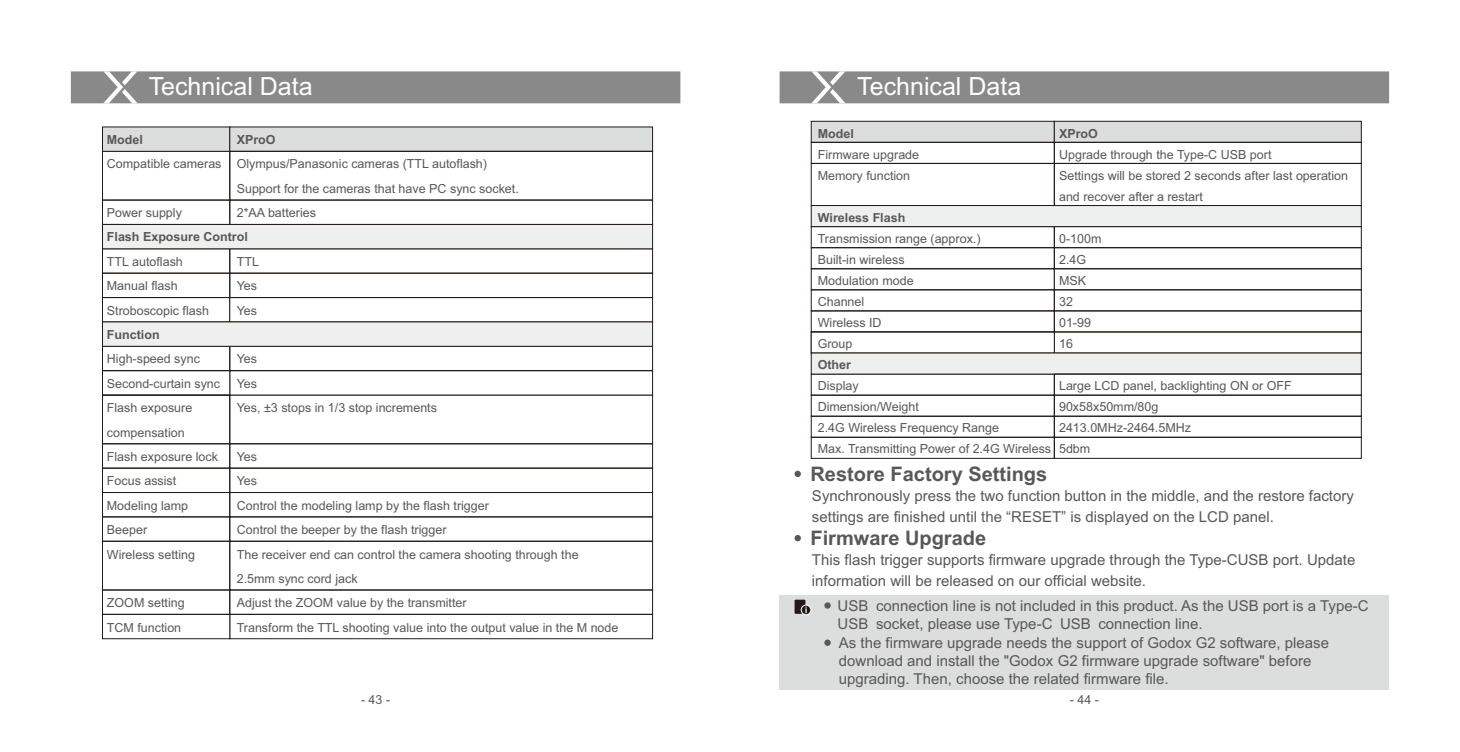
<style>
.page{position:relative;width:1460px;height:752px;background:#fff}
.page>*{position:absolute;margin:0;border:0;box-sizing:border-box;transform-origin:0 0}
.t1{font:25px "Arial";color:#fff}
.t2{font:700 20px "Arial";color:#595857}
.t3{font:15px/18px "Arial";color:#595857}
.t4{font:12.5px/24.2px "Arial";color:#595857}
.t5{font:700 12.5px "Arial";color:#595857}
</style>
<div class="page">
<div style="left:229px;top:394px;width:424px;height:50px;border:1px solid #231916"></div>
<div style="left:229px;top:589px;width:424px;height:25px;border:1px solid #231916"></div>
<svg style="left:102px;top:613px;width:551px;height:26px"></svg>
<div style="left:102px;top:589px;width:128px;height:25px;border:1px solid #231916"></div>
<svg style="left:102px;top:371px;width:551px;height:24px"></svg>
<div style="left:102px;top:200px;width:128px;height:24px;border:1px solid #231916"></div>
<div style="left:102px;top:273px;width:128px;height:25px;border:1px solid #231916"></div>
<div style="left:102px;top:346px;width:128px;height:25px;border:1px solid #231916"></div>
<div style="left:102px;top:394px;width:128px;height:50px;border:1px solid #231916"></div>
<svg style="left:102px;top:126px;width:551px;height:26px;background:#d0d0d0"></svg>
<div style="left:229px;top:151px;width:424px;height:49px;border:1px solid #231916"></div>
<div style="left:229px;top:200px;width:424px;height:24px;border:1px solid #231916"></div>
<div style="left:229px;top:273px;width:424px;height:25px;border:1px solid #231916"></div>
<div style="left:229px;top:346px;width:424px;height:25px;border:1px solid #231916"></div>
<div style="left:102px;top:443px;width:128px;height:25px;border:1px solid #231916"></div>
<div style="left:229px;top:443px;width:424px;height:25px;border:1px solid #231916"></div>
<div style="left:102px;top:467px;width:128px;height:25px;border:1px solid #231916"></div>
<div style="left:102px;top:492px;width:128px;height:25px;border:1px solid #231916"></div>
<div style="left:229px;top:467px;width:424px;height:25px;border:1px solid #231916"></div>
<div style="left:229px;top:492px;width:424px;height:25px;border:1px solid #231916"></div>
<div style="left:102px;top:540px;width:128px;height:50px;border:1px solid #231916"></div>
<svg style="left:102px;top:224px;width:551px;height:25px;background:#dfdfdf"></svg>
<svg style="left:102px;top:297px;width:551px;height:49px"></svg>
<div style="left:229px;top:516px;width:424px;height:25px;border:1px solid #231916"></div>
<div style="left:229px;top:540px;width:424px;height:50px;border:1px solid #231916"></div>
<div style="left:71px;top:71px;width:609px;height:32px;background:#898989"></div>
<svg style="left:103px;top:71px;width:35px;height:32px"></svg>
<div style="left:780px;top:71px;width:609px;height:32px;background:#898989"></div>
<svg style="left:811px;top:71px;width:35px;height:32px"></svg>
<svg style="left:811px;top:268px;width:551px;height:22px"></svg>
<div style="left:811px;top:247px;width:243px;height:22px;border:1px solid #231916"></div>
<div style="left:811px;top:226px;width:243px;height:22px;border:1px solid #231916"></div>
<div style="left:811px;top:373px;width:243px;height:22px;border:1px solid #231916"></div>
<svg style="left:811px;top:331px;width:551px;height:43px"></svg>
<svg style="left:811px;top:121px;width:551px;height:22px;background:#d1d2d1"></svg>
<div style="left:1054px;top:247px;width:307px;height:22px;border:1px solid #231916"></div>
<div style="left:1054px;top:226px;width:307px;height:22px;border:1px solid #231916"></div>
<div style="left:1054px;top:310px;width:307px;height:22px;border:1px solid #231916"></div>
<div style="left:1054px;top:373px;width:307px;height:22px;border:1px solid #231916"></div>
<div style="left:811px;top:394px;width:243px;height:22px;border:1px solid #231916"></div>
<div style="left:1054px;top:394px;width:307px;height:22px;border:1px solid #231916"></div>
<svg style="left:811px;top:205px;width:551px;height:22px;background:#dbdbdb"></svg>
<div style="left:811px;top:142px;width:243px;height:22px;border:1px solid #231916"></div>
<div style="left:1054px;top:142px;width:307px;height:22px;border:1px solid #231916"></div>
<div style="left:811px;top:289px;width:243px;height:22px;border:1px solid #231916"></div>
<div style="left:1054px;top:289px;width:307px;height:22px;border:1px solid #231916"></div>
<div style="left:794px;top:470px;width:7px;height:7px;background:#595857;border-radius:50%"></div>
<svg style="left:794px;top:534px;width:7px;height:7px"></svg>
<div style="left:780px;top:595px;width:609px;height:94px;background:#dcdddd"></div>
<div style="left:824px;top:602px;width:7px;height:6px;background:#595857;border-radius:50%"></div>
<div style="left:794px;top:599px;width:11px;height:14px;background:#231916"></div>
<div style="left:801px;top:604px;width:10px;height:11px;border:2px solid #fff;border-radius:50%"></div>
<div style="left:802px;top:605px;width:8px;height:9px;background:#231916;border-radius:50%"></div>
<svg style="left:805px;top:606px;width:2px;height:7px"></svg>
<div style="left:824px;top:639px;width:7px;height:6px;background:#595857;border-radius:50%"></div>
<div style="left:811px;top:416px;width:243px;height:21px;border:1px solid #231916"></div>
<div style="left:1054px;top:416px;width:307px;height:21px;border:1px solid #231916"></div>
<div style="left:811px;top:437px;width:243px;height:21px;border:1px solid #231916"></div>
<div style="left:1054px;top:437px;width:307px;height:21px;border:1px solid #231916"></div>
<h1 class="t1" style="left:149px;top:77px;width:165px">Technical Data</h1>
<p class="t5" style="left:237px;top:135px;width:40px">XProO</p>
<p class="t4" style="left:237px;top:153px;width:284px">Olympus/Panasonic cameras (TTL autoflash)<br>Support for the cameras that have PC sync socket.<br>2*AA batteries</p>
<p class="t4" style="left:237px;top:250px;width:24px">TTL<br>Yes<br>Yes</p>
<p class="t4" style="left:237px;top:348px;width:202px">Yes<br>Yes<br>Yes, ±3 stops in 1/3 stop increments</p>
<p class="t4" style="left:237px;top:445px;width:383px">Yes<br>Yes<br>Control the modeling lamp by the flash trigger<br>Control the beeper by the flash trigger<br>The receiver end can control the camera shooting through the 2.5mm sync cord jack<br>Adjust the ZOOM value by the transmitter<br>Transform the TTL shooting value into the output value in the M node</p>
<p class="t5" style="left:107px;top:135px;width:38px">Model</p>
<p class="t4" style="left:107px;top:153px;width:116px">Compatible cameras</p>
<p class="t4" style="left:107px;top:201px;width:77px">Power supply</p>
<p class="t5" style="left:107px;top:232px;width:143px">Flash Exposure Control</p>
<p class="t4" style="left:107px;top:250px;width:104px">TTL autoflash<br>Manual flash<br>Stroboscopic flash</p>
<p class="t5" style="left:107px;top:330px;width:54px">Function</p>
<p class="t4" style="left:107px;top:348px;width:115px">High-speed sync<br>Second-curtain sync<br>Flash exposure compensation<br>Flash exposure lock<br>Focus assist<br>Modeling lamp<br>Beeper<br>Wireless setting</p>
<p class="t4" style="left:107px;top:591px;width:79px">ZOOM setting<br>TCM function</p>
<h1 class="t1" style="left:857px;top:77px;width:165px">Technical Data</h1>
<p class="t5" style="left:818px;top:129px;width:38px">Model</p>
<p class="t4" style="left:818px;top:145px;width:103px;line-height:21px">Firmware upgrade<br>Memory function</p>
<p class="t5" style="left:818px;top:213px;width:89px">Wireless Flash</p>
<p class="t4" style="left:818px;top:229px;width:164px;line-height:21px">Transmission range (approx.)<br>Built-in wireless<br>Modulation mode<br>Channel<br>Wireless ID<br>Group</p>
<p class="t5" style="left:818px;top:359px;width:35px">Other</p>
<p class="t4" style="left:818px;top:375px;width:235px;line-height:21px">Display<br>Dimension/Weight<br>2.4G Wireless Frequency Range<br>Max. Transmitting Power of 2.4G Wireless</p>
<p class="t5" style="left:1059px;top:129px;width:40px">XProO</p>
<p class="t4" style="left:1059px;top:145px;width:291px;line-height:21px">Upgrade through the Type-C USB port<br>Settings will be stored 2 seconds after last operation and recover after a restart</p>
<p class="t4" style="left:1059px;top:229px;width:44px;line-height:21px">0-100m<br>2.4G<br>MSK<br>32<br>01-99<br>16</p>
<p class="t4" style="left:1059px;top:376px;width:234px;line-height:21px">Large LCD panel, backlighting ON or OFF<br>90x58x50mm/80g<br>2413.0MHz-2464.5MHz<br>5dbm</p>
<h2 class="t2" style="left:810px;top:466px;width:238px">Restore Factory Settings</h2>
<p class="t3" style="left:812px;top:486px;width:543px;line-height:21px">Synchronously press the two function button in the middle, and the restore factory settings are finished until the “RESET” is displayed on the LCD panel.</p>
<h2 class="t2" style="left:810px;top:530px;width:177px">Firmware Upgrade</h2>
<p class="t3" style="left:812px;top:550px;width:545px;line-height:21px">This flash trigger supports firmware upgrade through the Type-CUSB port. Update information will be released on our official website.</p>
<p class="t3" style="left:838px;top:598px;width:532px">USB connection line is not included in this product. As the USB port is a Type-C USB socket, please use Type-C USB connection line.<br>As the firmware upgrade needs the support of Godox G2 software, please download and install the "Godox G2 firmware upgrade software" before upgrading. Then, choose the related firmware file.</p>
<p class="t4" style="left:361px;top:688px;width:31px">- 43 -</p>
<p class="t4" style="left:1070px;top:688px;width:31px">- 44 -</p>
</div>
